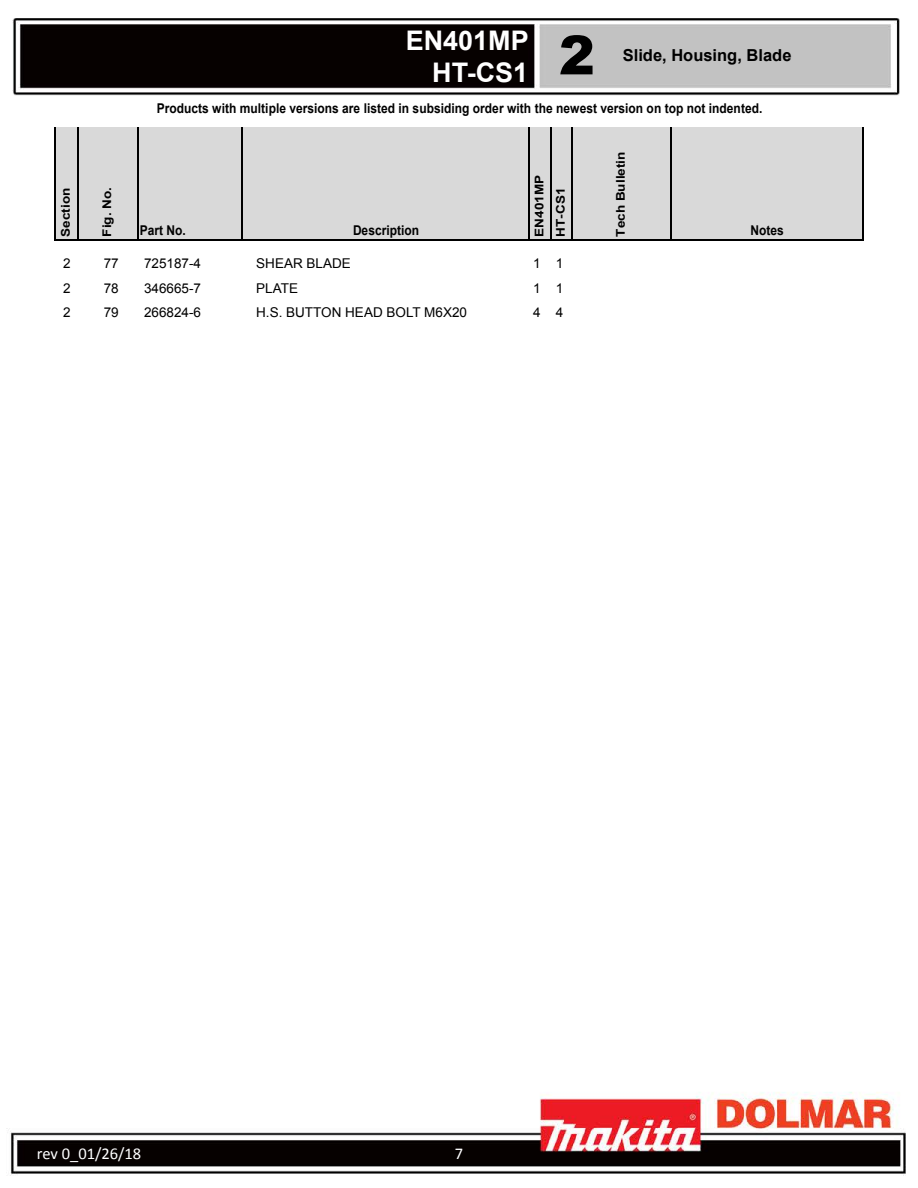
<style>
.page{position:relative;width:918px;height:1188px;background:#fff}
.page>*{position:absolute;margin:0;border:0;box-sizing:border-box;transform-origin:0 0}
.t1{font:900 54px "Arial";color:#000}
.t2{font:700 27px/32.4px "Arial";color:#fff;text-align:right}
.t3{font:700 16.5px "Arial";color:#000}
.t4{font:16.5px "Calibri";color:#fff}
.t5{font:700 13.5px "Arial";color:#000;scale:.89 1}
.t6{font:13.5px "Arial";color:#000}
.t7{font:700 12px/21.1px "Arial";color:#000;scale:1.13 1}
</style>
<div class="page">
<img style="left:6px;top:18px;width:900px;height:1158px">
<div style="left:55px;top:127px;width:809px;height:113px;background:#d9d9d9"></div>
<hr style="left:54px;top:127px;width:1px;height:113px;background:#000">
<hr style="left:77px;top:127px;width:1px;height:113px;background:#000">
<hr style="left:137px;top:127px;width:1px;height:113px;background:#000">
<hr style="left:242px;top:127px;width:1px;height:113px;background:#000">
<hr style="left:529px;top:127px;width:1px;height:113px;background:#000">
<hr style="left:550px;top:127px;width:1px;height:113px;background:#000">
<hr style="left:571px;top:127px;width:1px;height:113px;background:#000">
<hr style="left:670px;top:127px;width:2px;height:113px;background:#000">
<hr style="left:863px;top:127px;width:1px;height:113px;background:#000">
<hr style="left:55px;top:239px;width:809px;height:1px;background:#000">
<p class="t7" style="left:55px;top:237px;width:45px;rotate:-90deg">Section</p>
<p class="t7" style="left:97px;top:237px;width:45px;rotate:-90deg">Fig. No.</p>
<h2 class="t2" style="left:406px;top:25px;width:125px">EN401MP<br>HT-CS1</h2>
<h1 class="t1" style="left:559px;top:16px;width:38px">2</h1>
<p class="t3" style="left:623px;top:44px;width:170px">Slide, Housing, Blade</p>
<p class="t5" style="left:157px;top:100px;width:682px">Products with multiple versions are listed in subsiding order with the newest version on top not indented.</p>
<p class="t5" style="left:140px;top:221px;width:53px">Part No.</p>
<p class="t5" style="left:353px;top:221px;width:76px">Description</p>
<p class="t7" style="left:529px;top:237px;width:56px;rotate:-90deg">EN401MP<br>HT-CS1</p>
<p class="t7" style="left:610px;top:237px;width:77px;rotate:-90deg">Tech Bulletin</p>
<p class="t5" style="left:751px;top:221px;width:39px">Notes</p>
<p class="t6" style="left:63px;top:255px;width:9px">2</p>
<p class="t6" style="left:104px;top:255px;width:17px">77</p>
<p class="t6" style="left:144px;top:255px;width:59px">725187-4</p>
<p class="t6" style="left:256px;top:255px;width:96px">SHEAR BLADE</p>
<p class="t6" style="left:533px;top:255px;width:32px">1 1</p>
<p class="t6" style="left:63px;top:279px;width:9px">2</p>
<p class="t6" style="left:104px;top:279px;width:17px">78</p>
<p class="t6" style="left:144px;top:279px;width:59px">346665-7</p>
<p class="t6" style="left:256px;top:279px;width:43px">PLATE</p>
<p class="t6" style="left:533px;top:279px;width:32px">1 1</p>
<p class="t6" style="left:63px;top:304px;width:9px">2</p>
<p class="t6" style="left:104px;top:304px;width:17px">79</p>
<p class="t6" style="left:144px;top:304px;width:59px">266824-6</p>
<p class="t6" style="left:256px;top:304px;width:212px">H.S. BUTTON HEAD BOLT M6X20</p>
<p class="t6" style="left:533px;top:304px;width:32px">4 4</p>
<p class="t4" style="left:37px;top:1143px;width:106px">rev 0_01/26/18</p>
<p class="t4" style="left:455px;top:1143px;width:10px">7</p>
</div>
